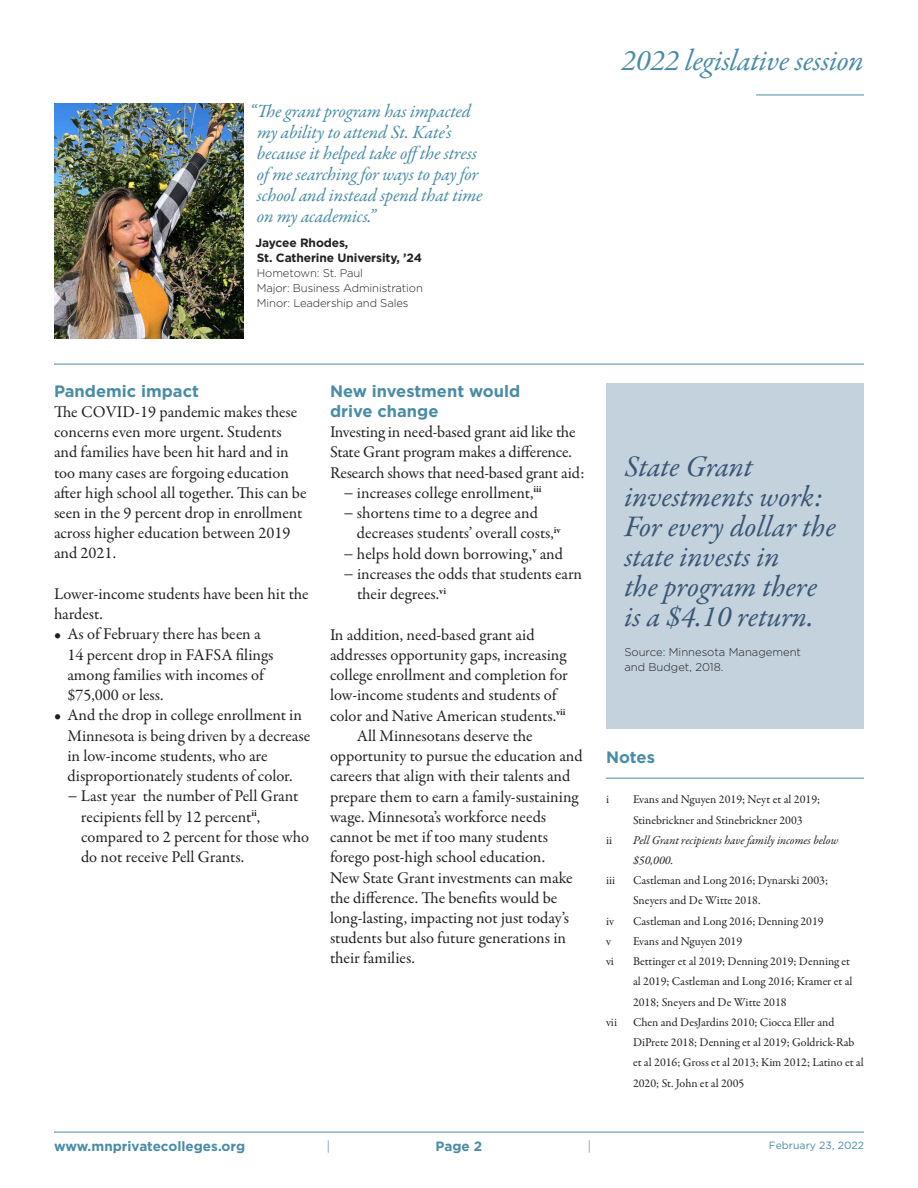
<style>
.page{position:relative;width:918px;height:1188px;background:#fff}
.page>*{position:absolute;margin:0;border:0;box-sizing:border-box;transform-origin:0 0}
.t1{font:italic 30.3px "Garamond Premr Pro";letter-spacing:-.01em;color:#498ca7}
.t2{font:italic 30px/30px "Garamond Premr Pro";letter-spacing:-.005em;color:#3a5676}
.t3{font:italic 18.75px/21px "Garamond Premr Pro";letter-spacing:-.015em;color:#498ca7}
.t4{font:16.5px/20.2px "Garamond Premr Pro";letter-spacing:-.005em;color:#231f20}
.t5{font:700 16.5px/20.2px "Gotham";color:#498ca7}
.t6{font:700 13.5px "Gotham";color:#498ca7}
.t7{font:300 13.5px "Gotham";color:#498ca7}
.t8{font:12px/20.2px "Garamond Premr Pro";color:#231f20}
.t9{font:italic 12px/20.2px "Garamond Premr Pro";letter-spacing:-.005em;color:#231f20}
.t10{font:700 12px/15px "Gotham";letter-spacing:-.01em;color:#231f20}
.t11{font:300 11.25px/15px "Gotham";letter-spacing:-.01em;color:#231f20}
.t12{font:10.5px "Gotham";color:#498ca7}
</style>
<div class="page">
<div style="left:606px;top:383px;width:258px;height:346px;background:#c3d2dd"></div>
<hr style="left:54px;top:364px;width:810px;height:1px;background:#498ca7">
<hr style="left:756px;top:95px;width:108px;height:1px;background:#498ca7">
<hr style="left:606px;top:778px;width:258px;height:1px;background:#498ca7">
<hr style="left:54px;top:1132px;width:810px;height:1px;background:#498ca7">
<img style="left:54px;top:103px;width:190px;height:235px">
<p class="t3" style="left:257px;top:101px;width:227px;text-indent:-7px">“The grant program has impacted my ability to attend St. Kate’s because it helped take offthe stress of me searching for ways to pay for school and instead spend that time on my academics.”</p>
<p class="t10" style="left:255px;top:235px;width:168px">Jaycee Rhodes,<br>St. Catherine University, ’24</p>
<p class="t11" style="left:257px;top:266px;width:168px">Hometown: St. Paul<br>Major: Business Administration<br>Minor: Leadership and Sales</p>
<h1 class="t1" style="left:621px;top:41px;width:244px">2022 legislative session</h1>
<p class="t5" style="left:54px;top:380px;width:147px">Pandemic impact</p>
<p class="t4" style="left:54px;top:402px;width:254px">The COVID-19 pandemic makes these concerns even more urgent. Students and families have been hit hard and in too many cases are forgoing education after high school all together. This can be seen in the 9 percent drop in enrollment across higher education between 2019 and 2021.</p>
<p class="t4" style="left:54px;top:584px;width:256px">Lower-income students have been hit the hardest.</p>
<p class="t4" style="left:67px;top:625px;width:208px;text-indent:-13px">• As of February there has been a<br>14 percent drop in FAFSA filings among families with incomes of $75,000 or less.</p>
<p class="t4" style="left:54px;top:706px;width:249px">• And the drop in college enrollment in</p>
<p class="t4" style="left:67px;top:726px;width:244px">Minnesota is being driven by a decrease</p>
<p class="t4" style="left:67px;top:746px;width:202px">in low-income students, who are</p>
<p class="t4" style="left:67px;top:766px;width:226px">disproportionately students of color.</p>
<p class="t4" style="left:67px;top:787px;width:232px">− Last year the number of Pell Grant</p>
<p class="t4" style="left:81px;top:807px;width:181px">recipients fell by 12 percent<sup>ii</sup>,</p>
<p class="t4" style="left:81px;top:827px;width:230px">compared to 2 percent for those who</p>
<p class="t4" style="left:81px;top:847px;width:165px">do not receive Pell Grants.</p>
<p class="t5" style="left:330px;top:380px;width:192px">New investment would drive change</p>
<p class="t4" style="left:330px;top:422px;width:247px">Investing in need-based grant aid like the</p>
<p class="t4" style="left:330px;top:442px;width:243px">State Grant program makes a difference.</p>
<p class="t4" style="left:330px;top:463px;width:256px">Research shows that need-based grant aid:</p>
<p class="t4" style="left:344px;top:483px;width:199px">− increases college enrollment,<sup>iii</sup></p>
<p class="t4" style="left:343px;top:503px;width:196px">− shortens time to a degree and</p>
<p class="t4" style="left:357px;top:523px;width:205px">decreases students’ overall costs,<sup>iv</sup></p>
<p class="t4" style="left:343px;top:544px;width:221px">− helps hold down borrowing,<sup>v</sup> and</p>
<p class="t4" style="left:344px;top:564px;width:240px">− increases the odds that students earn</p>
<p class="t4" style="left:357px;top:584px;width:91px">their degrees.<sup>vi</sup></p>
<p class="t4" style="left:330px;top:625px;width:206px">In addition, need-based grant aid</p>
<p class="t4" style="left:330px;top:645px;width:238px">addresses opportunity gaps, increasing</p>
<p class="t4" style="left:330px;top:665px;width:239px">college enrollment and completion for</p>
<p class="t4" style="left:330px;top:685px;width:228px">low-income students and students of</p>
<p class="t4" style="left:330px;top:706px;width:237px">color and Native American students.<sup>vii</sup></p>
<p class="t4" style="left:357px;top:726px;width:177px">All Minnesotans deserve the</p>
<p class="t4" style="left:330px;top:746px;width:254px">opportunity to pursue the education and</p>
<p class="t4" style="left:330px;top:766px;width:242px">careers that align with their talents and</p>
<p class="t4" style="left:330px;top:787px;width:250px">prepare them to earn a family-sustaining</p>
<p class="t4" style="left:330px;top:807px;width:218px">wage. Minnesota’s workforce needs</p>
<p class="t4" style="left:330px;top:827px;width:220px">cannot be met if too many students</p>
<p class="t4" style="left:330px;top:847px;width:217px">forego post-high school education.</p>
<p class="t4" style="left:330px;top:868px;width:244px">New State Grant investments can make</p>
<p class="t4" style="left:330px;top:888px;width:229px">the difference. The benefits would be</p>
<p class="t4" style="left:330px;top:908px;width:241px">long-lasting, impacting not just today’s</p>
<p class="t4" style="left:330px;top:928px;width:238px">students but also future generations in</p>
<p class="t4" style="left:330px;top:949px;width:86px">their families.</p>
<h2 class="t2" style="left:624px;top:453px;width:213px">State Grant investments work:<br>For every dollar the state invests in<br>the program there is a $4.10 return.</h2>
<p class="t11" style="left:624px;top:644px;width:178px">Source: Minnesota Management and Budget, 2018.</p>
<p class="t5" style="left:606px;top:747px;width:50px">Notes</p>
<p class="t8" style="left:606px;top:790px;width:5px">i</p>
<p class="t8" style="left:633px;top:790px;width:189px">Evans and Nguyen 2019; Neyt et al 2019;<br>Stinebrickner and Stinebrickner 2003</p>
<p class="t8" style="left:606px;top:830px;width:8px">ii</p>
<p class="t9" style="left:633px;top:831px;width:207px">Pell Grant recipients have family incomes below $50,000.</p>
<p class="t8" style="left:606px;top:871px;width:11px">iii</p>
<p class="t8" style="left:633px;top:871px;width:197px">Castleman and Long 2016; Dynarski 2003;<br>Sneyers and De Witte 2018.</p>
<p class="t8" style="left:606px;top:911px;width:10px">iv</p>
<p class="t8" style="left:633px;top:911px;width:192px">Castleman and Long 2016; Denning 2019</p>
<p class="t8" style="left:606px;top:931px;width:7px">v</p>
<p class="t8" style="left:633px;top:931px;width:111px">Evans and Nguyen 2019</p>
<p class="t8" style="left:606px;top:952px;width:10px">vi</p>
<p class="t8" style="left:633px;top:952px;width:221px">Bettinger et al 2019; Denning 2019; Denning et al 2019; Castleman and Long 2016; Kramer et al<br>2018; Sneyers and De Witte 2018</p>
<p class="t8" style="left:606px;top:1012px;width:13px">vii</p>
<p class="t8" style="left:633px;top:1012px;width:232px">Chen and DesJardins 2010; Ciocca Eller and DiPrete 2018; Denning et al 2019; Goldrick-Rab et al 2016; Gross et al 2013; Kim 2012; Latino et al 2020; St. John et al 2005</p>
<p class="t7" style="left:326px;top:1139px;width:5px">|</p>
<p class="t6" style="left:436px;top:1138px;width:48px">Page 2</p>
<p class="t7" style="left:588px;top:1139px;width:5px">|</p>
<p class="t6" style="left:54px;top:1138px;width:193px">www.mnprivatecolleges.org</p>
<p class="t12" style="left:769px;top:1139px;width:97px">February 23, 2022</p>
</div>
